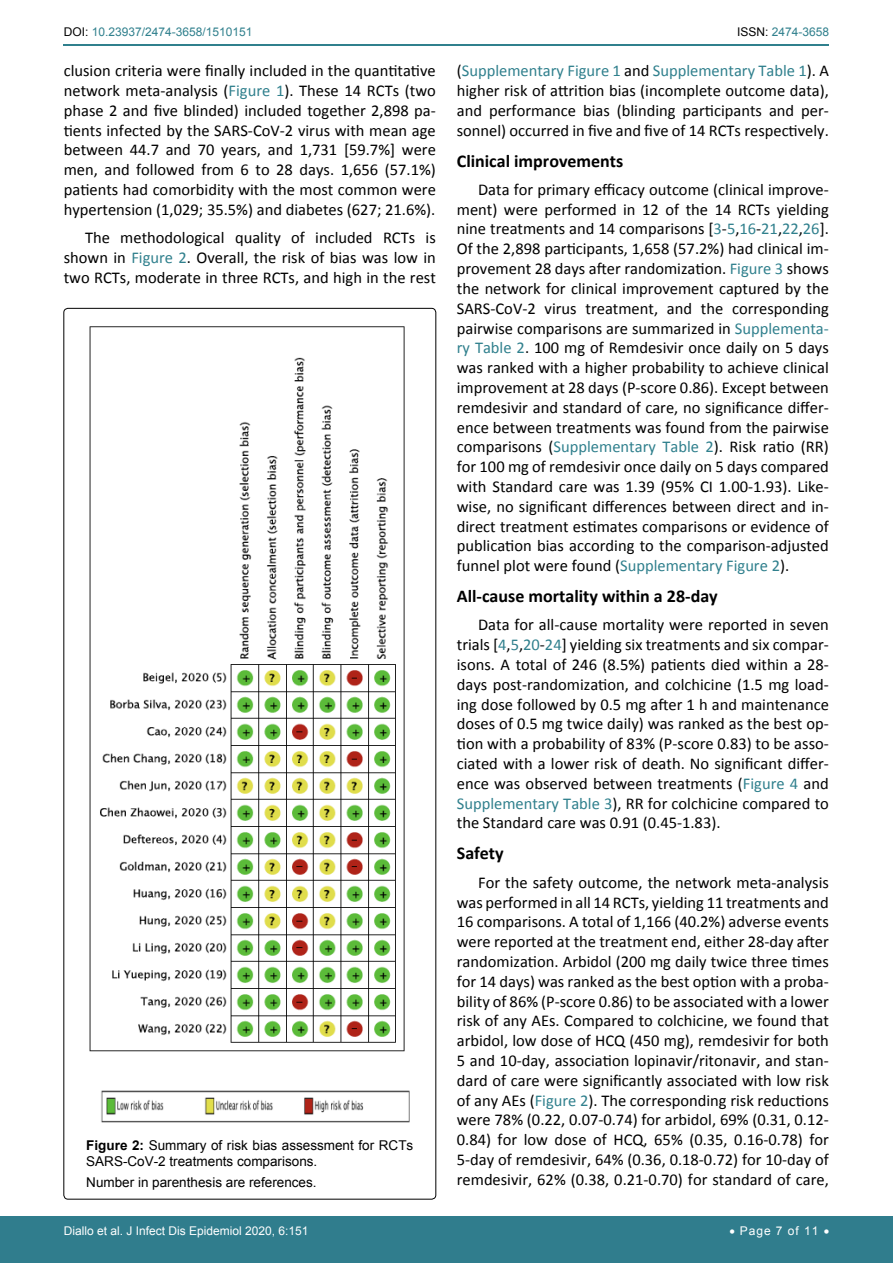
<style>
.page{position:relative;width:893px;height:1263px;background:#fff}
.page>*{position:absolute;margin:0;border:0;box-sizing:border-box;transform-origin:0 0}
.t1{font:700 18px "Calibri";color:#000}
.t2{font:16.5px/19.8px "Calibri";color:#000;text-align:justify}
.t3{font:13.5px/16.2px "Arial";color:#000}
.t4{font:12px "Arial";color:#fff}
.t5{font:12px "Arial";color:#30808d}
.s1{color:#000}
.s2{color:#30808d}
.s3{font-weight:700}
</style>
<div class="page">
<hr style="left:64px;top:45px;width:765px;height:1px;background:#30808d">
<div style="left:0;top:1217px;width:893px;height:46px;background:#307d8d"></div>
<img style="left:89px;top:326px;width:321px;height:797px">
<p class="t5" style="left:64px;top:24px;width:190px"><span class="s1">DOI:</span> 10.23937/2474-3658/1510151</p>
<p class="t5" style="left:737px;top:24px;width:94px"><span class="s1">ISSN:</span> 2474-3658</p>
<p class="t2" style="left:64px;top:61px;width:374px">clusion criteria were finally included in the quantitative network meta-analysis (<span class="s2">Figure 1</span>). These 14 RCTs (two phase 2 and five blinded) included together 2,898 pa&shy;tients infected by the SARS-CoV-2 virus with mean age between 44.7 and 70 years, and 1,731 [59.7%] were men, and followed from 6 to 28 days. 1,656 (57.1%) patients had comorbidity with the most common were hypertension (1,029; 35.5%) and diabetes (627; 21.6%).</p>
<p class="t2" style="left:64px;top:228px;width:374px;text-indent:21px">The methodological quality of included RCTs is shown in <span class="s2">Figure 2</span>. Overall, the risk of bias was low in two RCTs, moderate in three RCTs, and high in the rest</p>
<p class="t3" style="left:86px;top:1137px;width:329px"><span class="s3">Figure 2:</span> Summary of risk bias assessment for RCTs<br>SARS-CoV-2 treatments comparisons.</p>
<p class="t3" style="left:86px;top:1174px;width:232px">Number in parenthesis are references.</p>
<p class="t2" style="left:457px;top:61px;width:374px">(<span class="s2">Supplementary Figure 1</span> and <span class="s2">Supplementary Table 1</span>). A higher risk of attrition bias (incomplete outcome data), and performance bias (blinding participants and per&shy;sonnel) occurred in five and five of 14 RCTs respectively.</p>
<p class="t1" style="left:457px;top:149px;width:168px">Clinical improvements</p>
<p class="t2" style="left:457px;top:180px;width:374px;text-indent:21px">Data for primary efficacy outcome (clinical improve&shy;ment) were performed in 12 of the 14 RCTs yielding nine treatments and 14 comparisons [<span class="s2">3</span>-<span class="s2">5</span>,<span class="s2">16</span>-<span class="s2">21</span>,<span class="s2">22</span>,<span class="s2">26</span>].<br>Of the 2,898 participants, 1,658 (57.2%) had clinical im&shy;provement 28 days after randomization. <span class="s2">Figure 3</span> shows the network for clinical improvement captured by the SARS-CoV-2 virus treatment, and the corresponding pairwise comparisons are summarized in <span class="s2">Supplementa&shy;ry Table 2</span>. 100 mg of Remdesivir once daily on 5 days was ranked with a higher probability to achieve clinical improvement at 28 days (P-score 0.86). Except between remdesivir and standard of care, no significance differ&shy;ence between treatments was found from the pairwise comparisons (<span class="s2">Supplementary Table 2</span>). Risk ratio (RR) for 100 mg of remdesivir once daily on 5 days compared with Standard care was 1.39 (95% CI 1.00-1.93). Like&shy;wise, no significant differences between direct and in&shy;direct treatment estimates comparisons or evidence of publication bias according to the comparison-adjusted funnel plot were found (<span class="s2">Supplementary Figure 2</span>).</p>
<p class="t1" style="left:457px;top:585px;width:262px">All-cause mortality within a 28-day</p>
<p class="t2" style="left:457px;top:615px;width:374px;text-indent:21px">Data for all-cause mortality were reported in seven trials [<span class="s2">4</span>,<span class="s2">5</span>,<span class="s2">20</span>-<span class="s2">24</span>] yielding six treatments and six compar&shy;isons. A total of 246 (8.5%) patients died within a 28- days post-randomization, and colchicine (1.5 mg load&shy;ing dose followed by 0.5 mg after 1 h and maintenance doses of 0.5 mg twice daily) was ranked as the best op&shy;tion with a probability of 83% (P-score 0.83) to be asso&shy;ciated with a lower risk of death. No significant differ&shy;ence was observed between treatments (<span class="s2">Figure 4</span> and <span class="s2">Supplementary Table 3</span>), RR for colchicine compared to the Standard care was 0.91 (0.45-1.83).</p>
<p class="t1" style="left:457px;top:842px;width:48px">Safety</p>
<p class="t2" style="left:457px;top:872px;width:374px;text-indent:21px">For the safety outcome, the network meta-analysis was performed in all 14 RCTs, yielding 11 treatments and 16 comparisons. A total of 1,166 (40.2%) adverse events were reported at the treatment end, either 28-day after randomization. Arbidol (200 mg daily twice three times for 14 days) was ranked as the best option with a proba&shy;bility of 86% (P-score 0.86) to be associated with a lower risk of any AEs. Compared to colchicine, we found that arbidol, low dose of HCQ (450 mg), remdesivir for both 5 and 10-day, association lopinavir/ritonavir, and stan&shy;dard of care were significantly associated with low risk of any AEs (<span class="s2">Figure 2</span>). The corresponding risk reductions were 78% (0.22, 0.07-0.74) for arbidol, 69% (0.31, 0.12- 0.84) for low dose of HCQ, 65% (0.35, 0.16-0.78) for 5-day of remdesivir, 64% (0.36, 0.18-0.72) for 10-day of remdesivir, 62% (0.38, 0.21-0.70) for standard of care,</p>
<p class="t4" style="left:64px;top:1223px;width:246px">Diallo et al. J Infect Dis Epidemiol 2020, 6:151</p>
<p class="t4" style="left:729px;top:1223px;width:101px">• Page 7 of 11 •</p>
</div>
